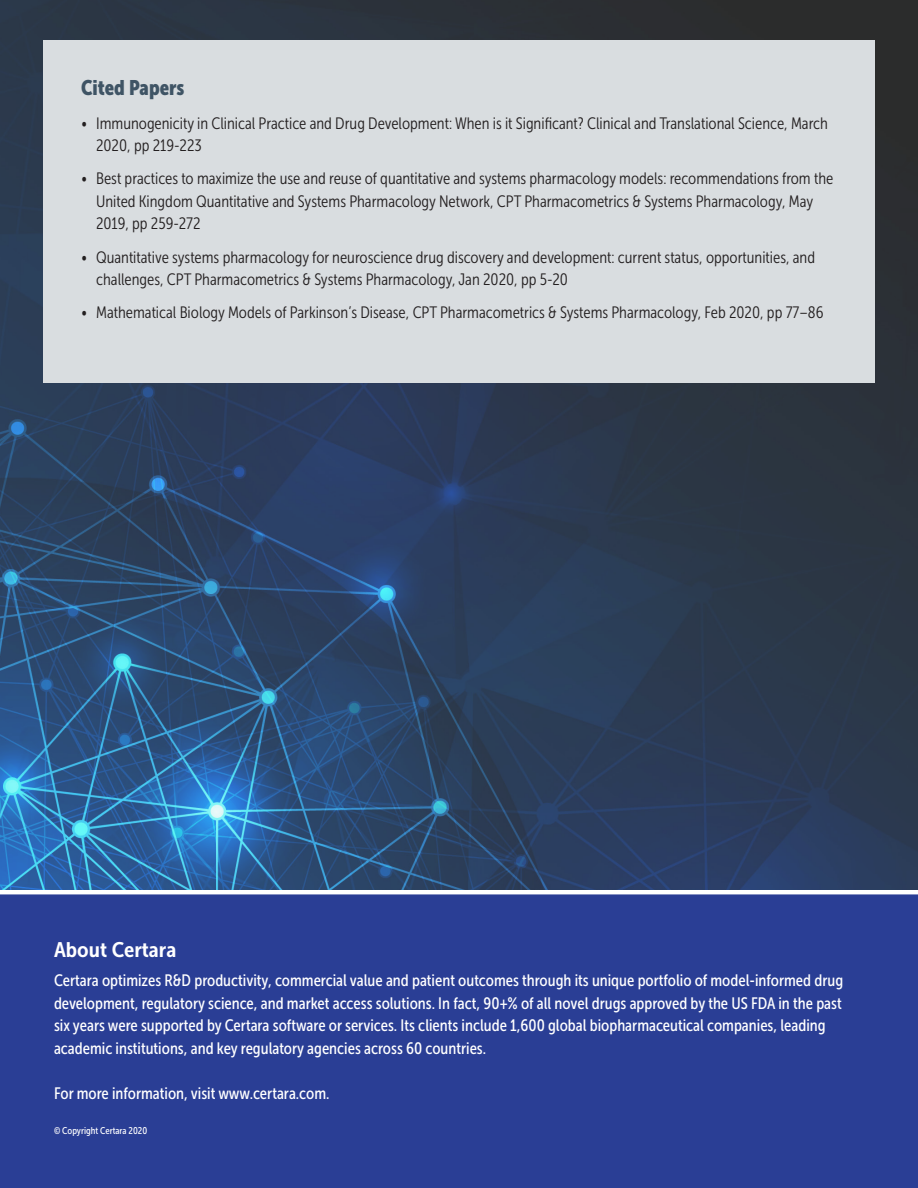
<style>
.page{position:relative;width:918px;height:1188px;background:#fff}
.page>*{position:absolute;margin:0;border:0;box-sizing:border-box;transform-origin:0 0}
.t1{font:21px "Museo Sans Cond 700";color:#fff;scale:1.1 1}
.t2{font:21px "Museo Sans Cond 900";color:#3f5465}
.t3{font:16.5px/22.5px "Museo Sans Cond 300";color:#231f20}
.t4{font:16.5px/22.5px "Museo Sans Cond 500";color:#fff}
.t5{font:9.75px "Museo Sans Cond 500";color:#fff}
</style>
<div class="page">
<div style="left:0;top:892px;width:918px;height:296px;background:#2a3e95"></div>
<hr style="left:0;top:890px;width:918px;height:4px;background:#fff">
<img style="left:0;top:0;width:918px;height:890px">
<div style="left:43px;top:40px;width:832px;height:343px;background:#d9dde0"></div>
<p class="t2" style="left:81px;top:76px;width:105px">Cited Papers</p>
<p class="t3" style="left:96px;top:112px;width:733px;text-indent:-15px">• Immunogenicity in Clinical Practice and Drug Development: When is it Significant? Clinical and Translational Science, March<br>2020, pp 219-223</p>
<p class="t3" style="left:96px;top:168px;width:739px;text-indent:-15px">• Best practices to maximize the use and reuse of quantitative and systems pharmacology models: recommendations from the<br>United Kingdom Quantitative and Systems Pharmacology Network, CPT Pharmacometrics &amp; Systems Pharmacology, May<br>2019, pp 259-272</p>
<p class="t3" style="left:96px;top:246px;width:721px;text-indent:-15px">• Quantitative systems pharmacology for neuroscience drug discovery and development: current status, opportunities, and challenges, CPT Pharmacometrics &amp; Systems Pharmacology, Jan 2020, pp 5-20</p>
<p class="t3" style="left:81px;top:302px;width:744px">• Mathematical Biology Models of Parkinson’s Disease, CPT Pharmacometrics &amp; Systems Pharmacology, Feb 2020, pp 77–86</p>
<p class="t1" style="left:54px;top:938px;width:113px">About Certara</p>
<p class="t4" style="left:54px;top:969px;width:791px">Certara optimizes R&amp;D productivity, commercial value and patient outcomes through its unique portfolio of model-informed drug development, regulatory science, and market access solutions. In fact, 90+% of all novel drugs approved by the US FDA in the past six years were supported by Certara software or services. Its clients include 1,600 global biopharmaceutical companies, leading academic institutions, and key regulatory agencies across 60 countries.</p>
<p class="t4" style="left:54px;top:1082px;width:277px">For more information, visit www.certara.com.</p>
<p class="t5" style="left:54px;top:1126px;width:95px">© Copyright Certara 2020</p>
</div>
